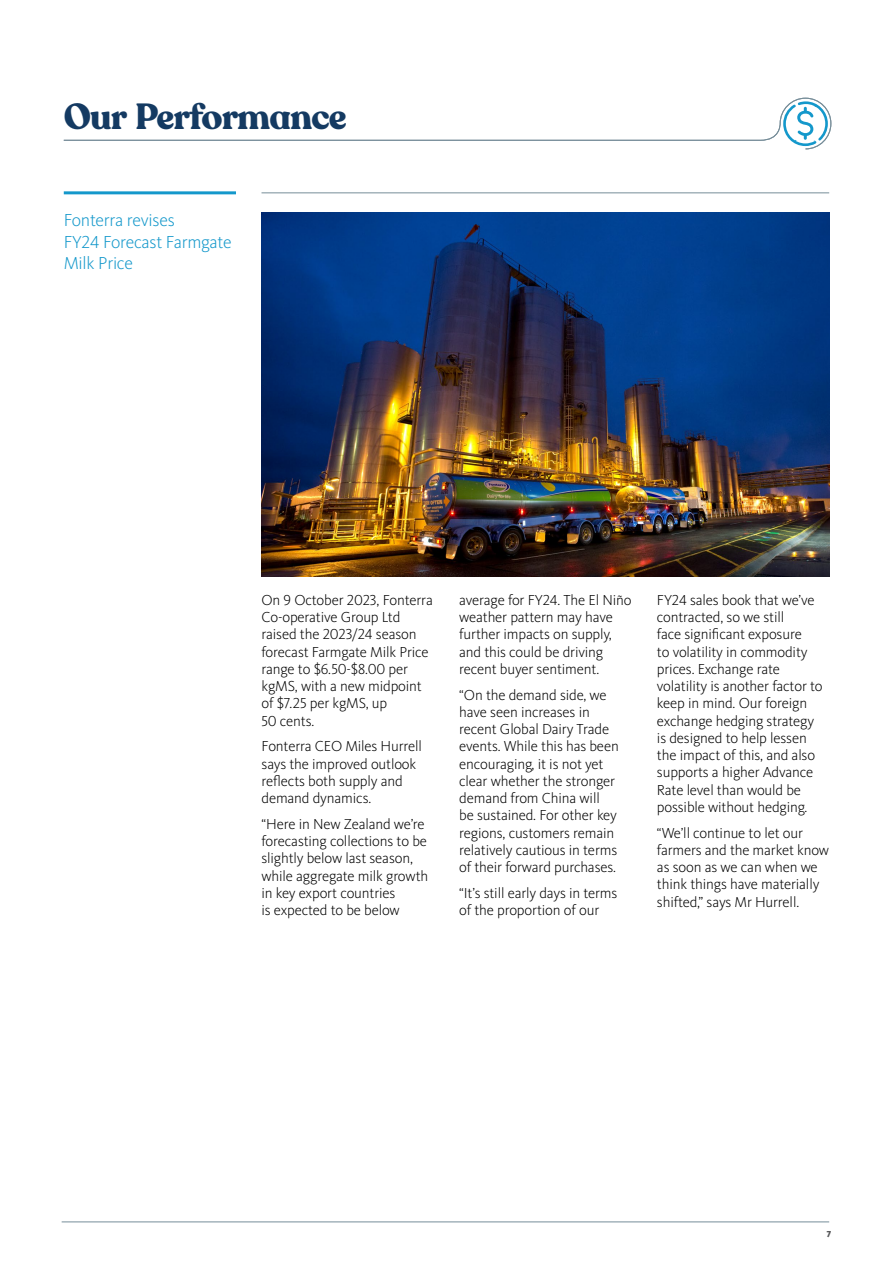
<style>
.page{position:relative;width:893px;height:1263px;background:#fff}
.page>*{position:absolute;margin:0;border:0;box-sizing:border-box;transform-origin:0 0}
.t1{font:700 36px "Recoleta Alt";letter-spacing:-.025em;color:#143a62}
.t2{font:300 18px/21.3px "Kievit OT";letter-spacing:-.015em;color:#1498cb}
.t3{font:300 15px/17.2px "Kievit OT";letter-spacing:-.01em;color:#000}
.t4{font:900 9px "Kievit OT";color:#58595b}
</style>
<div class="page">
<hr style="left:62px;top:1221px;width:767px;height:1px;background:#768d99">
<svg style="left:63px;top:97px;width:769px;height:53px"></svg>
<img style="left:261px;top:213px;width:568px;height:363px">
<hr style="left:64px;top:191px;width:172px;height:3px;background:#1498cb">
<hr style="left:261px;top:192px;width:568px;height:1px;background:#768d99">
<h1 class="t1" style="left:64px;top:93px;width:285px">Our Performance</h1>
<p class="t2" style="left:64px;top:210px;width:169px">Fonterra revises<br>FY24 Forecast Farmgate<br>Milk Price</p>
<p class="t3" style="left:261px;top:591px;width:173px">On 9 October 2023, Fonterra<br>Co-operative Group Ltd raised the 2023/24 season forecast Farmgate Milk Price range to $6.50-$8.00 per kgMS, with a new midpoint of $7.25 per kgMS, up<br>50 cents.</p>
<p class="t3" style="left:261px;top:738px;width:162px">Fonterra CEO Miles Hurrell says the improved outlook reflects both supply and demand dynamics.</p>
<p class="t3" style="left:261px;top:815px;width:168px">“Here in New Zealand we’re forecasting collections to be slightly below last season, while aggregate milk growth in key export countries<br>is expected to be below</p>
<p class="t3" style="left:459px;top:591px;width:174px">average for FY24. The El Niño weather pattern may have further impacts on supply, and this could be driving recent buyer sentiment.</p>
<p class="t3" style="left:459px;top:686px;width:161px">“On the demand side, we have seen increases in recent Global Dairy Trade events. While this has been encouraging, it is not yet clear whether the stronger demand from China will<br>be sustained. For other key regions, customers remain relatively cautious in terms of their forward purchases.</p>
<p class="t3" style="left:459px;top:884px;width:160px">“It’s still early days in terms of the proportion of our</p>
<p class="t3" style="left:657px;top:591px;width:167px">FY24 sales book that we’ve contracted, so we still<br>face significant exposure<br>to volatility in commodity prices. Exchange rate volatility is another factor to keep in mind. Our foreign exchange hedging strategy is designed to help lessen the impact of this, and also supports a higher Advance<br>Rate level than would be possible without hedging.</p>
<p class="t3" style="left:657px;top:824px;width:174px">“We’ll continue to let our farmers and the market know as soon as we can when we think things have materially shifted,” says Mr Hurrell.</p>
<p class="t4" style="left:827px;top:1228px;width:6px">7</p>
</div>
